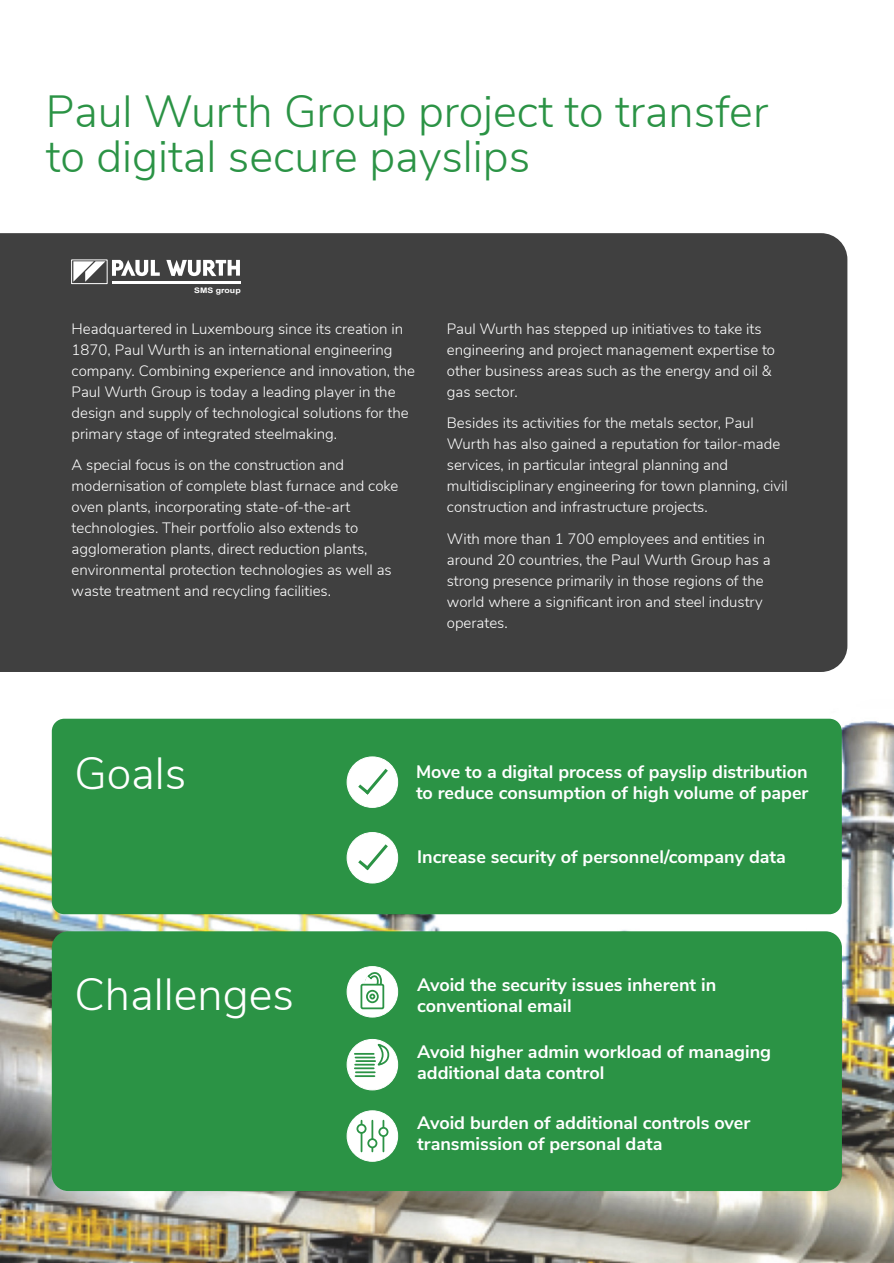
<style>
.page{position:relative;width:894px;height:1263px;background:#fff}
.page>*{position:absolute;margin:0;border:0;box-sizing:border-box;transform-origin:0 0}
.t1{font:300 45px/45px "Nunito Sans";color:#2b9345}
.t2{font:300 45px "Nunito Sans";color:#fff}
.t3{font:700 18px/21px "Nunito Sans";color:#fff}
.t4{font:300 15px/21px "Nunito Sans";color:#fff}
.t5{font:700 7.65px "Arial";color:#fff;scale:1.16 1}
</style>
<div class="page">
<img style="left:0;top:447px;width:893px;height:816px">
<div style="left:52px;top:719px;width:789px;height:195px;background:#2b9345;border:2px solid #2b9345;border-radius:12px"></div>
<div style="left:52px;top:931px;width:789px;height:260px;background:#2b9345;border:2px solid #2b9345;border-radius:15px"></div>
<div style="left:346px;top:757px;width:52px;height:51px;background:#fff;border:1px solid #fff;border-radius:50%"></div>
<svg style="left:358px;top:768px;width:30px;height:27px"></svg>
<div style="left:346px;top:832px;width:52px;height:51px;background:#fff;border:1px solid #fff;border-radius:50%"></div>
<svg style="left:358px;top:844px;width:30px;height:27px"></svg>
<div style="left:346px;top:966px;width:52px;height:51px;background:#fff;border:1px solid #fff;border-radius:50%"></div>
<div style="left:360px;top:984px;width:24px;height:25px;background:#fff;border:2px solid #2b9345"></div>
<svg style="left:366px;top:990px;width:12px;height:13px"></svg>
<svg style="left:363px;top:972px;width:19px;height:27px"></svg>
<div style="left:346px;top:1039px;width:52px;height:51px;background:#fff;border:1px solid #fff;border-radius:50%"></div>
<svg style="left:354px;top:1043px;width:36px;height:34px"></svg>
<div style="left:346px;top:1110px;width:52px;height:51px;background:#fff;border:1px solid #fff;border-radius:50%"></div>
<hr style="left:360px;top:1121px;width:2px;height:30px;background:#2b9345">
<hr style="left:371px;top:1121px;width:2px;height:30px;background:#2b9345">
<hr style="left:382px;top:1121px;width:2px;height:30px;background:#2b9345">
<div style="left:356px;top:1124px;width:10px;height:10px;background:#fff;border:2px solid #2b9345;border-radius:50%"></div>
<div style="left:367px;top:1138px;width:10px;height:10px;background:#fff;border:2px solid #2b9345;border-radius:50%"></div>
<div style="left:378px;top:1127px;width:10px;height:10px;background:#fff;border:2px solid #2b9345;border-radius:50%"></div>
<div style="left:0;top:233px;width:847px;height:439px;background:#404040"></div>
<hr style="left:112px;top:281px;width:128px;height:3px;background:#fff">
<svg style="left:71px;top:260px;width:36px;height:24px"></svg>
<svg style="left:73px;top:261px;width:32px;height:21px"></svg>
<svg style="left:112px;top:260px;width:48px;height:16px"></svg>
<svg style="left:166px;top:260px;width:74px;height:16px"></svg>
<h1 class="t1" style="left:46px;top:90px;width:723px">Paul Wurth Group project to transfer to digital secure payslips</h1>
<p class="t5" style="left:194px;top:288px;width:42px">SMS group</p>
<p class="t4" style="left:72px;top:318px;width:345px">Headquartered in Luxembourg since its creation in 1870, Paul Wurth is an international engineering company. Combining experience and innovation, the Paul Wurth Group is today a leading player in the design and supply of technological solutions for the primary stage of integrated steelmaking.</p>
<p class="t4" style="left:72px;top:455px;width:328px">A special focus is on the construction and modernisation of complete blast furnace and coke oven plants, incorporating state-of-the-art technologies. Their portfolio also extends to agglomeration plants, direct reduction plants, environmental protection technologies as well as waste treatment and recycling facilities.</p>
<p class="t4" style="left:446px;top:318px;width:329px">Paul Wurth has stepped up initiatives to take its engineering and project management expertise to other business areas such as the energy and oil &amp; gas sector.</p>
<p class="t4" style="left:446px;top:413px;width:342px">Besides its activities for the metals sector, Paul Wurth has also gained a reputation for tailor-made services, in particular integral planning and multidisciplinary engineering for town planning, civil construction and infrastructure projects.</p>
<p class="t4" style="left:446px;top:528px;width:325px">With more than 1 700 employees and entities in around 20 countries, the Paul Wurth Group has a strong presence primarily in those regions of the world where a significant iron and steel industry operates.</p>
<h1 class="t2" style="left:74px;top:743px;width:114px">Goals</h1>
<p class="t3" style="left:416px;top:762px;width:394px">Move to a digital process of payslip distribution to reduce consumption of high volume of paper</p>
<p class="t3" style="left:417px;top:846px;width:370px">Increase security of personnel/company data</p>
<h1 class="t2" style="left:74px;top:964px;width:221px">Challenges</h1>
<p class="t3" style="left:417px;top:974px;width:300px">Avoid the security issues inherent in conventional email</p>
<p class="t3" style="left:417px;top:1041px;width:355px">Avoid higher admin workload of managing additional data control</p>
<p class="t3" style="left:417px;top:1113px;width:334px">Avoid burden of additional controls over transmission of personal data</p>
</div>
